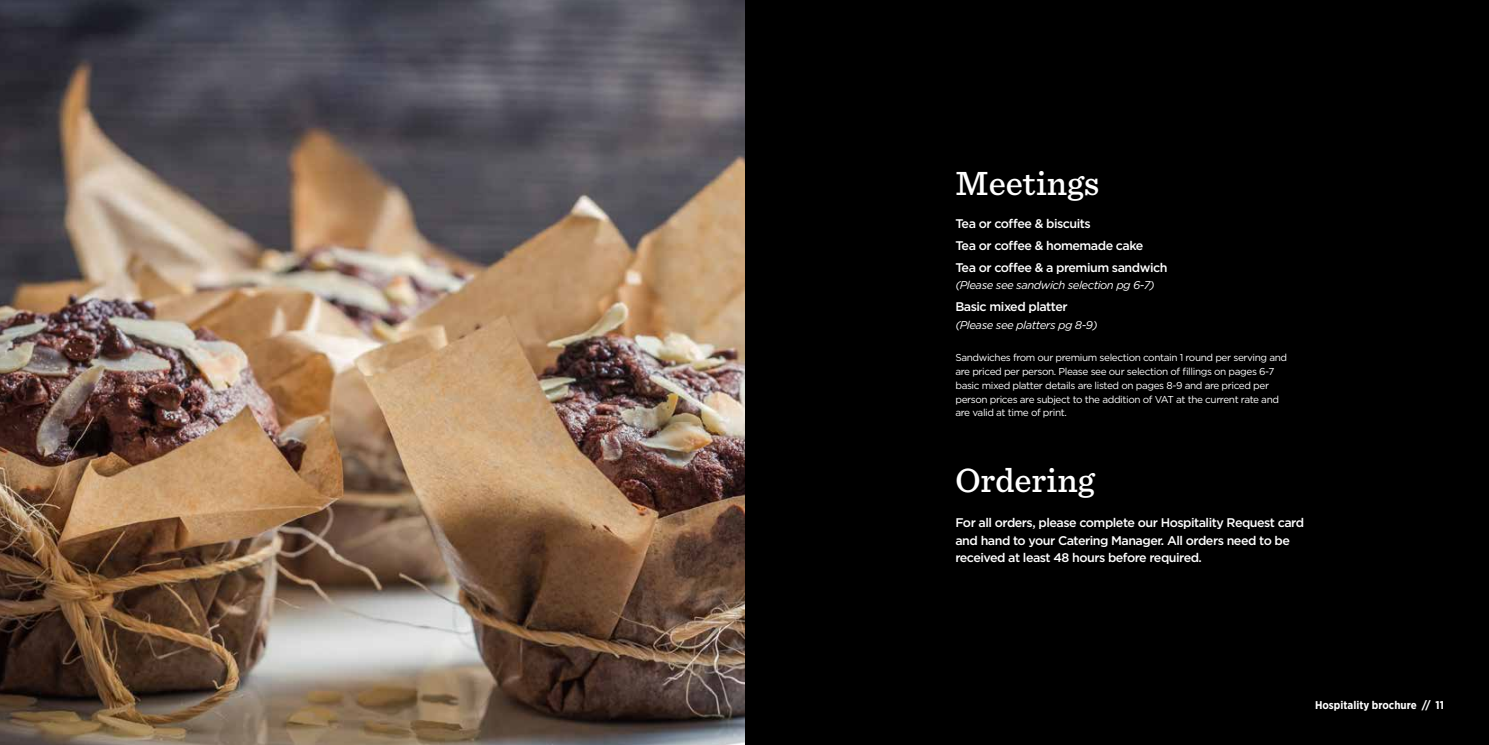
<style>
.page{position:relative;width:1489px;height:745px;background:#fff}
.page>*{position:absolute;margin:0;border:0;box-sizing:border-box;transform-origin:0 0}
.t1{font:500 35px "Sentinel";color:#fff}
.t2{font:500 12.5px/22.1px "Gotham";letter-spacing:-.04em;color:#fff}
.t3{font:italic 11.25px "Gotham";letter-spacing:-.04em;color:#fff}
.t4{font:700 11.25px "Gotham Narrow";color:#fff}
.t5{font:10px/13.8px "Gotham";letter-spacing:-.04em;color:#fff}
</style>
<div class="page">
<div style="left:744px;top:0;width:744px;height:744px;background:#000"></div>
<img style="left:0;top:0;width:744px;height:744px">
<h1 class="t1" style="left:955px;top:156px;width:145px">Meetings</h1>
<p class="t2" style="left:955px;top:212px;width:213px">Tea or coffee &amp; biscuits<br>Tea or coffee &amp; homemade cake<br>Tea or coffee &amp; a premium sandwich</p>
<p class="t3" style="left:955px;top:278px;width:201px">(Please see sandwich selection pg 6-7)</p>
<p class="t2" style="left:955px;top:295px;width:114px">Basic mixed platter</p>
<p class="t3" style="left:955px;top:317px;width:144px">(Please see platters pg 8-9)</p>
<p class="t5" style="left:955px;top:350px;width:333px">Sandwiches from our premium selection contain 1 round per serving and are priced per person. Please see our selection of fillings on pages 6-7 basic mixed platter details are listed on pages 8-9 and are priced per person prices are subject to the addition of VAT at the current rate and are valid at time of print.</p>
<h1 class="t1" style="left:955px;top:453px;width:140px">Ordering</h1>
<p class="t2" style="left:955px;top:513px;width:350px;line-height:17.5px">For all orders, please complete our Hospitality Request card and hand to your Catering Manager. All orders need to be received at least 48 hours before required.</p>
<p class="t4" style="left:1314px;top:697px;width:130px">Hospitality brochure // 11</p>
</div>
